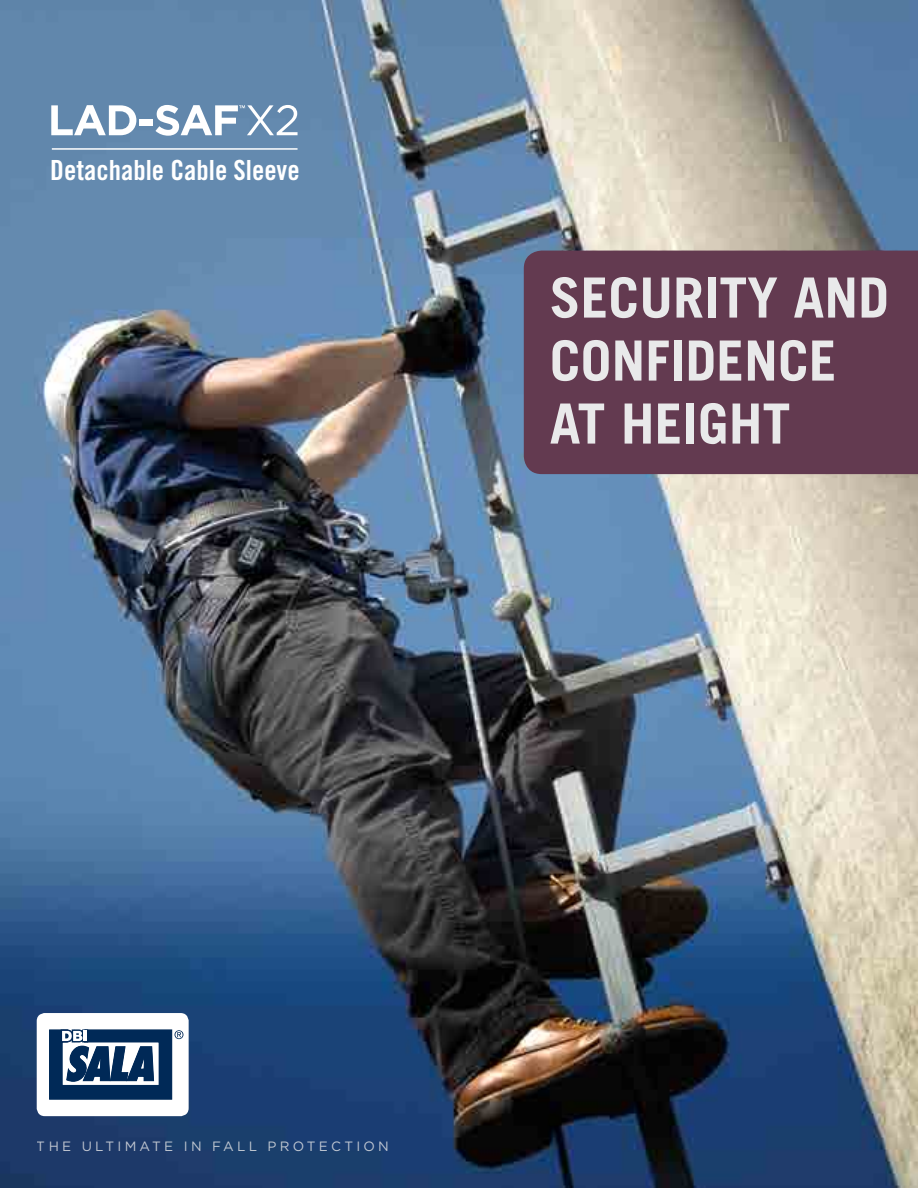
<style>
.page{position:relative;width:918px;height:1188px;background:#fff}
.page>*{position:absolute;margin:0;border:0;box-sizing:border-box;transform-origin:0 0}
.t1{font:700 55.5px/63px "Trade Gothic";color:#e9e9ea}
.t2{font:27.75px "Trade Gothic Bold Cond Twenty";color:#fff}
.t3{font:13.5px "Gotham";letter-spacing:.24em;color:#e9e9ea}
</style>
<div class="page">
<img style="left:0;top:0;width:918px;height:1188px">
<div style="left:524px;top:251px;width:394px;height:223px;background:#633a50"></div>
<svg style="left:51px;top:105px;width:85px;height:30px"></svg>
<div style="left:140px;top:119px;width:13px;height:6px;background:#fff"></div>
<svg style="left:155px;top:105px;width:143px;height:31px"></svg>
<hr style="left:52px;top:148px;width:246px;height:2px;background:#fff">
<div style="left:37px;top:1013px;width:152px;height:103px;background:#fff;border-radius:8px"></div>
<svg style="left:49px;top:1029px;width:134px;height:71px"></svg>
<p class="t2" style="left:50px;top:153px;width:251px">Detachable Cable Sleeve</p>
<p class="t1" style="left:550px;top:265px;width:341px">SECURITY AND<br>CONFIDENCE<br>AT HEIGHT</p>
<p class="t3" style="left:37px;top:1138px;width:354px">THE ULTIMATE IN FALL PROTECTION</p>
</div>
